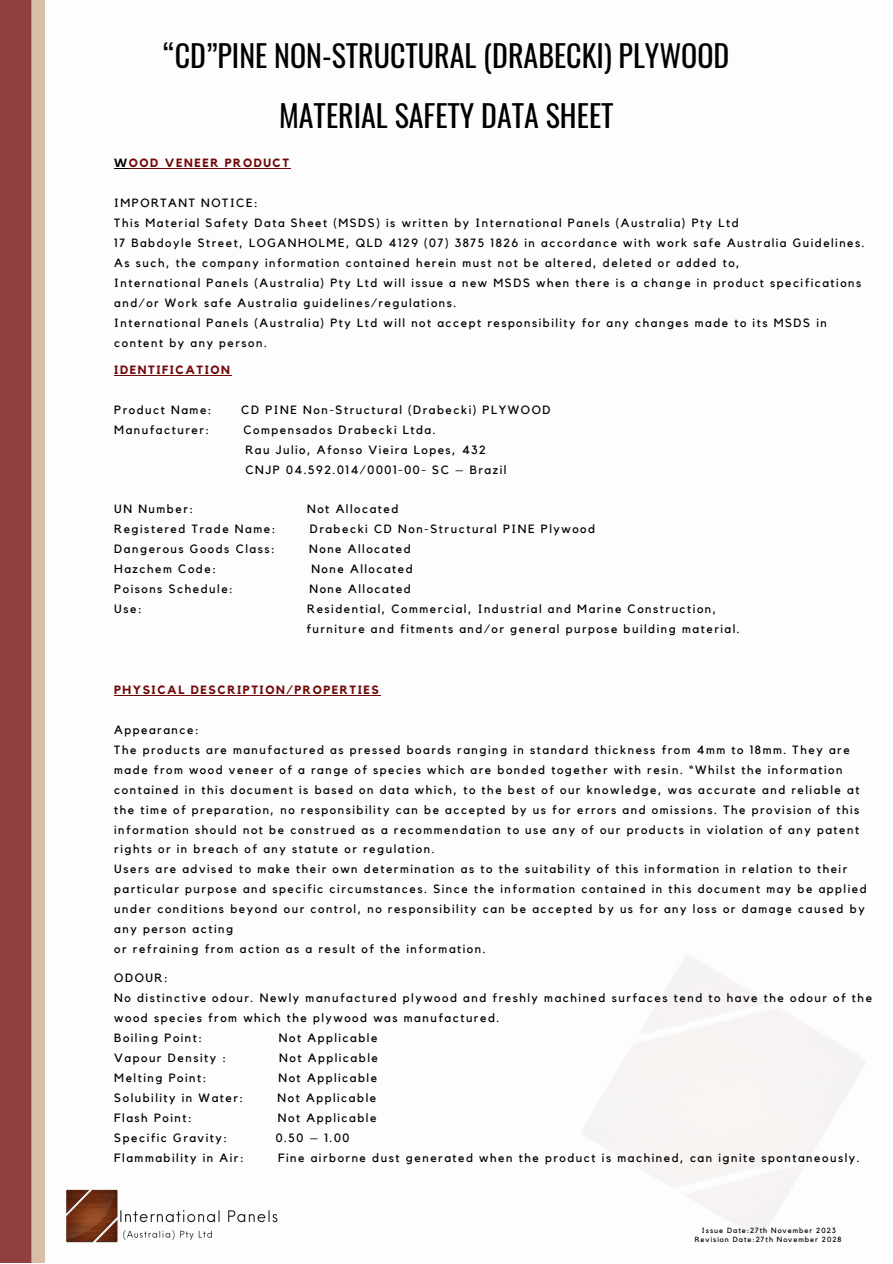
<style>
.page{position:relative;width:893px;height:1264px;background:#fff}
.page>*{position:absolute;margin:0;border:0;box-sizing:border-box;transform-origin:0 0}
.t1{font:30px "Oswald";color:#000}
.t2{font:12px/20px "Kollektif";letter-spacing:.13em;color:#000}
.t3{font:700 12px "Kollektif";letter-spacing:.13em;color:#720a0a}
.t4{font:7.5px "Kollektif";letter-spacing:.13em;color:#000}
.s1{color:#000}
</style>
<div class="page">
<div style="left:0;top:0;width:31px;height:1262px;background:#914040"></div>
<div style="left:31px;top:0;width:14px;height:1262px;background:#d7bea9"></div>
<img style="left:65px;top:1189px;width:213px;height:54px">
<hr style="left:114px;top:695px;width:266px;height:1px;background:#720a0a">
<svg style="left:114px;top:168px;width:15px;height:1px"></svg>
<hr style="left:129px;top:168px;width:162px;height:1px;background:#720a0a">
<hr style="left:114px;top:375px;width:117px;height:1px;background:#720a0a">
<p class="t1" style="left:163px;top:32px;width:567px">“CD”PINE NON-STRUCTURAL (DRABECKI) PLYWOOD</p>
<p class="t1" style="left:279px;top:93px;width:336px">MATERIAL SAFETY DATA SHEET</p>
<p class="t3" style="left:114px;top:158px;width:176px"><span class="s1">W</span>OOD VENEER PRODUCT</p>
<p class="t2" style="left:114px;top:194px;width:145px">IMPORTANT NOTICE:</p>
<p class="t2" style="left:114px;top:213px;width:626px">This Material Safety Data Sheet (MSDS) is written by International Panels (Australia) Pty Ltd</p>
<p class="t2" style="left:114px;top:233px;width:752px">17 Babdoyle Street, LOGANHOLME, QLD 4129 (07) 3875 1826 in accordance with work safe Australia Guidelines.</p>
<p class="t2" style="left:114px;top:253px;width:627px">As such, the company information contained herein must not be altered, deleted or added to,</p>
<p class="t2" style="left:114px;top:273px;width:748px">International Panels (Australia) Pty Ltd will issue a new MSDS when there is a change in product specifications and/or Work safe Australia guidelines/regulations.</p>
<p class="t2" style="left:114px;top:313px;width:714px">International Panels (Australia) Pty Ltd will not accept responsibility for any changes made to its MSDS in content by any person.</p>
<p class="t3" style="left:114px;top:364px;width:117px">IDENTIFICATION</p>
<p class="t2" style="left:114px;top:400px;width:99px">Product Name:</p>
<p class="t2" style="left:241px;top:400px;width:311px">CD PINE Non-Structural (Drabecki) PLYWOOD</p>
<p class="t2" style="left:114px;top:420px;width:96px">Manufacturer:</p>
<p class="t2" style="left:243px;top:420px;width:194px">Compensados Drabecki Ltda.</p>
<p class="t2" style="left:245px;top:440px;width:242px">Rau Julio, Afonso Vieira Lopes, 432</p>
<p class="t2" style="left:245px;top:460px;width:262px">CNJP 04.592.014/0001-00- SC – Brazil</p>
<p class="t2" style="left:114px;top:500px;width:80px">UN Number:</p>
<p class="t2" style="left:307px;top:500px;width:93px">Not Allocated</p>
<p class="t2" style="left:114px;top:519px;width:162px">Registered Trade Name:</p>
<p class="t2" style="left:310px;top:519px;width:287px">Drabecki CD Non-Structural PINE Plywood</p>
<p class="t2" style="left:114px;top:539px;width:162px">Dangerous Goods Class:</p>
<p class="t2" style="left:309px;top:539px;width:103px">None Allocated</p>
<p class="t2" style="left:114px;top:559px;width:103px">Hazchem Code:</p>
<p class="t2" style="left:311px;top:559px;width:103px">None Allocated</p>
<p class="t2" style="left:114px;top:579px;width:120px">Poisons Schedule:</p>
<p class="t2" style="left:309px;top:579px;width:103px">None Allocated</p>
<p class="t2" style="left:114px;top:599px;width:29px">Use:</p>
<p class="t2" style="left:307px;top:599px;width:410px">Residential, Commercial, Industrial and Marine Construction,</p>
<p class="t2" style="left:306px;top:619px;width:434px">furniture and fitments and/or general purpose building material.</p>
<p class="t3" style="left:114px;top:684px;width:266px">PHYSICAL DESCRIPTION/PROPERTIES</p>
<p class="t2" style="left:114px;top:720px;width:86px">Appearance:</p>
<p class="t2" style="left:114px;top:740px;width:746px">The products are manufactured as pressed boards ranging in standard thickness from 4mm to 18mm. They are made from wood veneer of a range of species which are bonded together with resin. “Whilst the information contained in this document is based on data which, to the best of our knowledge, was accurate and reliable at the time of preparation, no responsibility can be accepted by us for errors and omissions. The provision of this information should not be construed as a recommendation to use any of our products in violation of any patent rights or in breach of any statute or regulation.</p>
<p class="t2" style="left:114px;top:859px;width:753px">Users are advised to make their own determination as to the suitability of this information in relation to their particular purpose and specific circumstances. Since the information contained in this document may be applied under conditions beyond our control, no responsibility can be accepted by us for any loss or damage caused by any person acting</p>
<p class="t2" style="left:114px;top:939px;width:373px">or refraining from action as a result of the information.</p>
<p class="t2" style="left:114px;top:968px;width:55px">ODOUR:</p>
<p class="t2" style="left:114px;top:988px;width:759px">No distinctive odour. Newly manufactured plywood and freshly machined surfaces tend to have the odour of the wood species from which the plywood was manufactured.</p>
<p class="t2" style="left:114px;top:1028px;width:89px">Boiling Point:</p>
<p class="t2" style="left:279px;top:1028px;width:100px">Not Applicable</p>
<p class="t2" style="left:114px;top:1048px;width:113px">Vapour Density :</p>
<p class="t2" style="left:279px;top:1048px;width:100px">Not Applicable</p>
<p class="t2" style="left:114px;top:1068px;width:94px">Melting Point:</p>
<p class="t2" style="left:278px;top:1068px;width:100px">Not Applicable</p>
<p class="t2" style="left:114px;top:1088px;width:130px">Solubility in Water:</p>
<p class="t2" style="left:277px;top:1088px;width:100px">Not Applicable</p>
<p class="t2" style="left:114px;top:1108px;width:79px">Flash Point:</p>
<p class="t2" style="left:278px;top:1108px;width:100px">Not Applicable</p>
<p class="t2" style="left:114px;top:1128px;width:114px">Specific Gravity:</p>
<p class="t2" style="left:276px;top:1128px;width:75px">0.50 – 1.00</p>
<p class="t2" style="left:114px;top:1148px;width:131px">Flammability in Air:</p>
<p class="t2" style="left:278px;top:1148px;width:583px">Fine airborne dust generated when the product is machined, can ignite spontaneously.</p>
<p class="t4" style="left:702px;top:1226px;width:135px">Issue Date:27th November 2023</p>
<p class="t4" style="left:694px;top:1235px;width:148px">Revision Date:27th November 2028</p>
</div>
